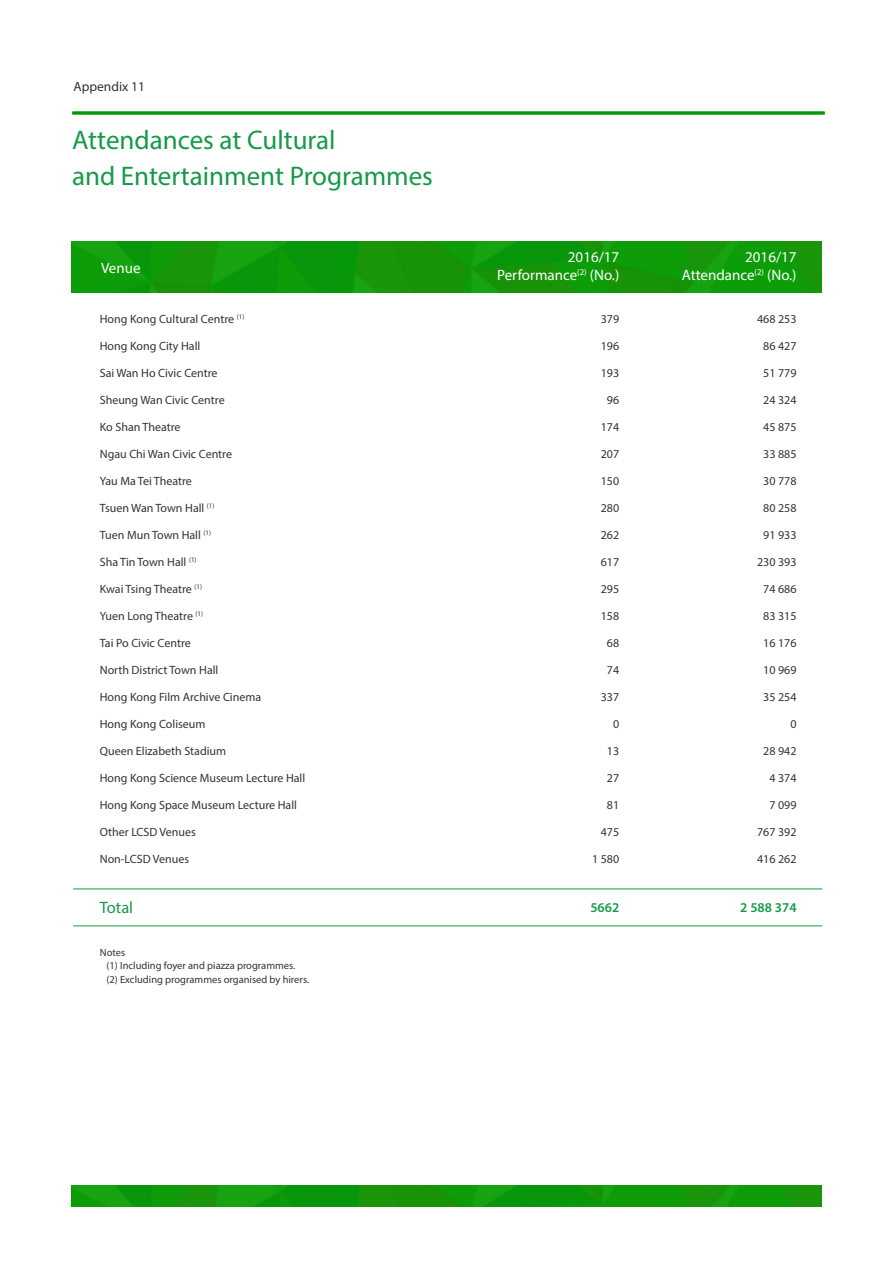
<style>
.page{position:relative;width:893px;height:1263px;background:#fff}
.page>*{position:absolute;margin:0;border:0;box-sizing:border-box;transform-origin:0 0}
.t1{font:27px/36px "Myriad Pro";color:#169a47}
.t2{font:16.5px "Myriad Pro";color:#169a47}
.t3{font:15px "Myriad Pro";color:#fff}
.t4{font:600 13.5px "Myriad Pro";color:#169a47}
.t5{font:13.5px "Myriad Pro";color:#323332}
.t6{font:12px "Myriad Pro";color:#323332}
.t7{font:10.5px "Myriad Pro";color:#323332}
</style>
<div class="page">
<img style="left:72px;top:241px;width:750px;height:51px">
<img style="left:72px;top:1186px;width:750px;height:21px">
<img style="left:72px;top:111px;width:752px;height:4px">
<hr style="left:73px;top:888px;width:749px;height:1px;background:#169a47">
<hr style="left:73px;top:925px;width:749px;height:1px;background:#169a47">
<p class="t5" style="left:74px;top:78px;width:73px">Appendix 11</p>
<p class="t1" style="left:72px;top:122px;width:362px">Attendances at Cultural<br>and Entertainment Programmes</p>
<p class="t3" style="left:101px;top:258px;width:41px">Venue</p>
<p class="t6" style="left:100px;top:311px;width:146px">Hong Kong Cultural Centre <sup>(1)</sup></p>
<p class="t6" style="left:100px;top:338px;width:102px">Hong Kong City Hall</p>
<p class="t6" style="left:100px;top:365px;width:119px">Sai Wan Ho Civic Centre</p>
<p class="t6" style="left:100px;top:392px;width:126px">Sheung Wan Civic Centre</p>
<p class="t6" style="left:100px;top:419px;width:82px">Ko Shan Theatre</p>
<p class="t6" style="left:100px;top:446px;width:134px">Ngau Chi Wan Civic Centre</p>
<p class="t6" style="left:100px;top:473px;width:94px">Yau Ma Tei Theatre</p>
<p class="t6" style="left:100px;top:500px;width:116px">Tsuen Wan Town Hall <sup>(1)</sup></p>
<p class="t6" style="left:100px;top:527px;width:113px">Tuen Mun Town Hall <sup>(1)</sup></p>
<p class="t6" style="left:100px;top:554px;width:98px">Sha Tin Town Hall <sup>(1)</sup></p>
<p class="t6" style="left:100px;top:581px;width:104px">Kwai Tsing Theatre <sup>(1)</sup></p>
<p class="t6" style="left:100px;top:608px;width:105px">Yuen Long Theatre <sup>(1)</sup></p>
<p class="t6" style="left:100px;top:635px;width:93px">Tai Po Civic Centre</p>
<p class="t6" style="left:100px;top:662px;width:120px">North District Town Hall</p>
<p class="t6" style="left:100px;top:689px;width:163px">Hong Kong Film Archive Cinema</p>
<p class="t6" style="left:100px;top:716px;width:107px">Hong Kong Coliseum</p>
<p class="t6" style="left:100px;top:743px;width:128px">Queen Elizabeth Stadium</p>
<p class="t6" style="left:100px;top:770px;width:207px">Hong Kong Science Museum Lecture Hall</p>
<p class="t6" style="left:100px;top:797px;width:199px">Hong Kong Space Museum Lecture Hall</p>
<p class="t6" style="left:100px;top:824px;width:98px">Other LCSD Venues</p>
<p class="t6" style="left:100px;top:851px;width:91px">Non-LCSD Venues</p>
<p class="t3" style="left:568px;top:248px;width:53px">2016/17</p>
<p class="t3" style="left:497px;top:266px;width:124px">Performance<sup>(2)</sup> (No.)</p>
<p class="t6" style="left:601px;top:311px;width:20px">379</p>
<p class="t6" style="left:601px;top:338px;width:20px">196</p>
<p class="t6" style="left:601px;top:365px;width:20px">193</p>
<p class="t6" style="left:607px;top:392px;width:14px">96</p>
<p class="t6" style="left:601px;top:419px;width:20px">174</p>
<p class="t6" style="left:601px;top:446px;width:20px">207</p>
<p class="t6" style="left:601px;top:473px;width:20px">150</p>
<p class="t6" style="left:601px;top:500px;width:20px">280</p>
<p class="t6" style="left:601px;top:527px;width:20px">262</p>
<p class="t6" style="left:601px;top:554px;width:20px">617</p>
<p class="t6" style="left:601px;top:581px;width:20px">295</p>
<p class="t6" style="left:601px;top:608px;width:20px">158</p>
<p class="t6" style="left:607px;top:635px;width:14px">68</p>
<p class="t6" style="left:607px;top:662px;width:14px">74</p>
<p class="t6" style="left:601px;top:689px;width:20px">337</p>
<p class="t6" style="left:613px;top:716px;width:8px">0</p>
<p class="t6" style="left:607px;top:743px;width:14px">13</p>
<p class="t6" style="left:607px;top:770px;width:14px">27</p>
<p class="t6" style="left:607px;top:797px;width:14px">81</p>
<p class="t6" style="left:601px;top:824px;width:20px">475</p>
<p class="t6" style="left:592px;top:851px;width:29px">1 580</p>
<p class="t3" style="left:745px;top:248px;width:53px">2016/17</p>
<p class="t3" style="left:682px;top:266px;width:116px">Attendance<sup>(2)</sup> (No.)</p>
<p class="t6" style="left:757px;top:311px;width:41px">468 253</p>
<p class="t6" style="left:763px;top:338px;width:35px">86 427</p>
<p class="t6" style="left:763px;top:365px;width:35px">51 779</p>
<p class="t6" style="left:763px;top:392px;width:35px">24 324</p>
<p class="t6" style="left:763px;top:419px;width:35px">45 875</p>
<p class="t6" style="left:763px;top:446px;width:35px">33 885</p>
<p class="t6" style="left:763px;top:473px;width:35px">30 778</p>
<p class="t6" style="left:763px;top:500px;width:35px">80 258</p>
<p class="t6" style="left:763px;top:527px;width:35px">91 933</p>
<p class="t6" style="left:757px;top:554px;width:41px">230 393</p>
<p class="t6" style="left:763px;top:581px;width:35px">74 686</p>
<p class="t6" style="left:763px;top:608px;width:35px">83 315</p>
<p class="t6" style="left:763px;top:635px;width:35px">16 176</p>
<p class="t6" style="left:763px;top:662px;width:35px">10 969</p>
<p class="t6" style="left:763px;top:689px;width:35px">35 254</p>
<p class="t6" style="left:790px;top:716px;width:8px">0</p>
<p class="t6" style="left:763px;top:743px;width:35px">28 942</p>
<p class="t6" style="left:769px;top:770px;width:29px">4 374</p>
<p class="t6" style="left:769px;top:797px;width:29px">7 099</p>
<p class="t6" style="left:757px;top:824px;width:41px">767 392</p>
<p class="t6" style="left:757px;top:851px;width:41px">416 262</p>
<p class="t2" style="left:100px;top:897px;width:35px">Total</p>
<p class="t4" style="left:590px;top:899px;width:30px">5662</p>
<p class="t4" style="left:740px;top:899px;width:58px">2 588 374</p>
<p class="t7" style="left:100px;top:945px;width:27px">Notes</p>
<p class="t7" style="left:107px;top:959px;width:190px">(1) Including foyer and piazza programmes.</p>
<p class="t7" style="left:107px;top:972px;width:204px">(2) Excluding programmes organised by hirers.</p>
</div>
